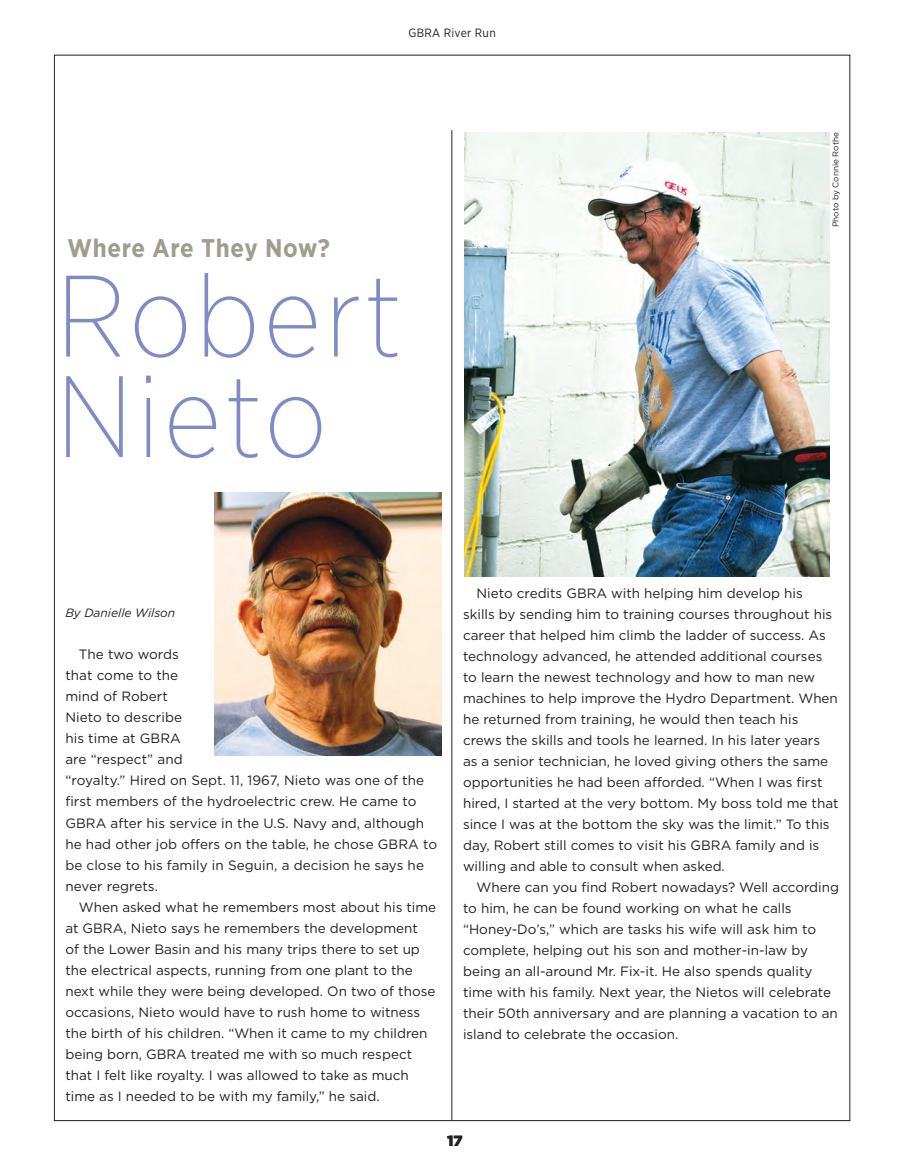
<style>
.page{position:relative;width:905px;height:1175px;background:#fff}
.page>*{position:absolute;margin:0;border:0;box-sizing:border-box;transform-origin:0 0}
.t1{font:200 115.5px "Gotham Narrow";letter-spacing:.03em;color:#7f8bc5}
.t2{font:700 25.5px "Gotham Narrow";letter-spacing:.025em;color:#a09c90}
.t3{font:900 15px "Gotham";color:#231f20}
.Body_Text{font:13.5px/21px "Gotham";color:#231f20}
.Body_Text-2{font:italic 12px "Gotham";color:#231f20}
.t4{font:12px "Gotham Narrow";letter-spacing:.025em;color:#231f20}
.t5{font:8.25px "Gotham";color:#231f20}
</style>
<div class="page">
<img style="left:215px;top:492px;width:226px;height:263px">
<hr style="left:451px;top:130px;width:1px;height:990px;background:#231f20">
<img style="left:464px;top:132px;width:365px;height:444px">
<p class="t4" style="left:408px;top:25px;width:89px">GBRA River Run</p>
<p class="t2" style="left:67px;top:231px;width:264px">Where Are They Now?</p>
<p class="t1" style="left:56px;top:246px;width:348px">Robert</p>
<p class="t1" style="left:56px;top:347px;width:272px">Nieto</p>
<p class="t5" style="left:830px;top:227px;width:97px;rotate:-90deg">Photo by Connie Rothe</p>
<p class="Body_Text-2" style="left:65px;top:605px;width:111px">By Danielle Wilson</p>
<p class="Body_Text" style="left:65px;top:644px;width:373px;text-indent:14px">The two words<br>that come to the<br>mind of Robert<br>Nieto to describe<br>his time at GBRA<br>are “respect” and<br>“royalty.” Hired on Sept. 11, 1967, Nieto was one of the first members of the hydroelectric crew. He came to<br>GBRA after his service in the U.S. Navy and, although he had other job offers on the table, he chose GBRA to be close to his family in Seguin, a decision he says he never regrets.</p>
<p class="Body_Text" style="left:65px;top:896px;width:372px;text-indent:14px">When asked what he remembers most about his time at GBRA, Nieto says he remembers the development<br>of the Lower Basin and his many trips there to set up the electrical aspects, running from one plant to the next while they were being developed. On two of those occasions, Nieto would have to rush home to witness the birth of his children. “When it came to my children being born, GBRA treated me with so much respect that I felt like royalty. I was allowed to take as much time as I needed to be with my family,” he said.</p>
<p class="Body_Text" style="left:463px;top:582px;width:377px;text-indent:14px">Nieto credits GBRA with helping him develop his<br>skills by sending him to training courses throughout his career that helped him climb the ladder of success. As technology advanced, he attended additional courses to learn the newest technology and how to man new machines to help improve the Hydro Department. When he returned from training, he would then teach his crews the skills and tools he learned. In his later years<br>as a senior technician, he loved giving others the same opportunities he had been afforded. “When I was first hired, I started at the very bottom. My boss told me that since I was at the bottom the sky was the limit.” To this day, Robert still comes to visit his GBRA family and is willing and able to consult when asked.</p>
<p class="Body_Text" style="left:463px;top:876px;width:377px;text-indent:14px">Where can you find Robert nowadays? Well according to him, he can be found working on what he calls “Honey-Do’s,” which are tasks his wife will ask him to complete, helping out his son and mother-in-law by being an all-around Mr. Fix-it. He also spends quality time with his family. Next year, the Nietos will celebrate their 50th anniversary and are planning a vacation to an island to celebrate the occasion.</p>
<p class="t3" style="left:447px;top:1129px;width:17px">17</p>
</div>
